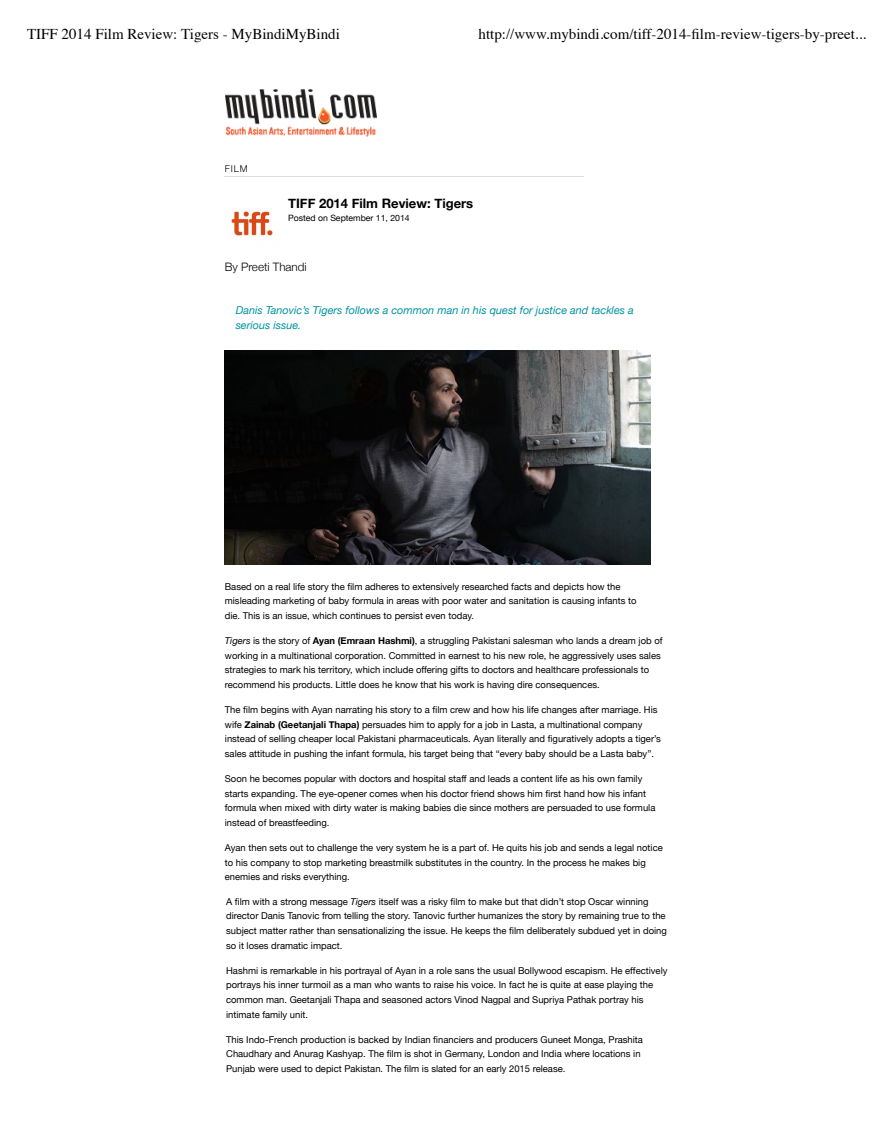
<style>
.page{position:relative;width:893px;height:1128px;background:#fff}
.page>*{position:absolute;margin:0;border:0;box-sizing:border-box;transform-origin:0 0}
.t1{font:15px "Times";color:#000}
.t2{font:700 13.05px "Helvetica Neue";color:#000}
.t3{font:300 11.55px "Helvetica Neue";color:#000}
.t4{font:italic 10.95px/15.3px "Helvetica Neue";color:#0193a2}
.t5{font:9.45px/14.5px "Helvetica Neue";color:#000}
.t6{font:300 9.45px "Helvetica Neue";color:#000}
.t7{font:8.7px "Helvetica Neue";color:#000}
.s1{font-style:italic}
.s2{font-weight:700}
</style>
<div class="page">
<hr style="left:225px;top:176px;width:359px;height:1px;background:#ddd">
<img style="left:231px;top:210px;width:42px;height:26px">
<img style="left:225px;top:351px;width:425px;height:213px">
<img style="left:225px;top:89px;width:152px;height:48px">
<h1 class="t1" style="left:27px;top:20px;width:314px">TIFF 2014 Film Review: Tigers - MyBindiMyBindi</h1>
<h1 class="t1" style="left:478px;top:20px;width:389px">http://www.mybindi.com/tiff-2014-film-review-tigers-by-preet...</h1>
<p class="t6" style="left:225px;top:161px;width:24px">FILM</p>
<h2 class="t2" style="left:288px;top:191px;width:187px">TIFF 2014 Film Review: Tigers</h2>
<p class="t7" style="left:288px;top:211px;width:123px">Posted on September 11, 2014</p>
<p class="t3" style="left:225px;top:257px;width:83px">By Preeti Thandi</p>
<p class="t4" style="left:236px;top:302px;width:399px">Danis Tanovic’s Tigers follows a common man in his quest for justice and tackles a serious issue.</p>
<p class="t5" style="left:225px;top:578px;width:413px">Based on a real life story the film adheres to extensively researched facts and depicts how the misleading marketing of baby formula in areas with poor water and sanitation is causing infants to die. This is an issue, which continues to persist even today.</p>
<p class="t5" style="left:225px;top:633px;width:439px"><span class="s1">Tigers</span> is the story of <span class="s2">Ayan (Emraan Hashmi)</span>, a struggling Pakistani salesman who lands a dream job of working in a multinational corporation. Committed in earnest to his new role, he aggressively uses sales strategies to mark his territory, which include offering gifts to doctors and healthcare professionals to recommend his products. Little does he know that his work is having dire consequences.</p>
<p class="t5" style="left:225px;top:702px;width:437px">The film begins with Ayan narrating his story to a film crew and how his life changes after marriage. His wife <span class="s2">Zainab (Geetanjali Thapa)</span> persuades him to apply for a job in Lasta, a multinational company instead of selling cheaper local Pakistani pharmaceuticals. Ayan literally and figuratively adopts a tiger’s sales attitude in pushing the infant formula, his target being that “every baby should be a Lasta baby”.</p>
<p class="t5" style="left:225px;top:771px;width:432px">Soon he becomes popular with doctors and hospital staff and leads a content life as his own family starts expanding. The eye-opener comes when his doctor friend shows him first hand how his infant formula when mixed with dirty water is making babies die since mothers are persuaded to use formula instead of breastfeeding.</p>
<p class="t5" style="left:225px;top:840px;width:439px">Ayan then sets out to challenge the very system he is a part of. He quits his job and sends a legal notice to his company to stop marketing breastmilk substitutes in the country. In the process he makes big enemies and risks everything.</p>
<p class="t5" style="left:226px;top:894px;width:442px">A film with a strong message <span class="s1">Tigers</span> itself was a risky film to make but that didn’t stop Oscar winning director Danis Tanovic from telling the story. Tanovic further humanizes the story by remaining true to the subject matter rather than sensationalizing the issue. He keeps the film deliberately subdued yet in doing so it loses dramatic impact.</p>
<p class="t5" style="left:226px;top:963px;width:443px">Hashmi is remarkable in his portrayal of Ayan in a role sans the usual Bollywood escapism. He effectively portrays his inner turmoil as a man who wants to raise his voice. In fact he is quite at ease playing the common man. Geetanjali Thapa and seasoned actors Vinod Nagpal and Supriya Pathak portray his intimate family unit.</p>
<p class="t5" style="left:226px;top:1032px;width:418px">This Indo-French production is backed by Indian financiers and producers Guneet Monga, Prashita<br>Chaudhary and Anurag Kashyap. The film is shot in Germany, London and India where locations in<br>Punjab were used to depict Pakistan. The film is slated for an early 2015 release.</p>
</div>
